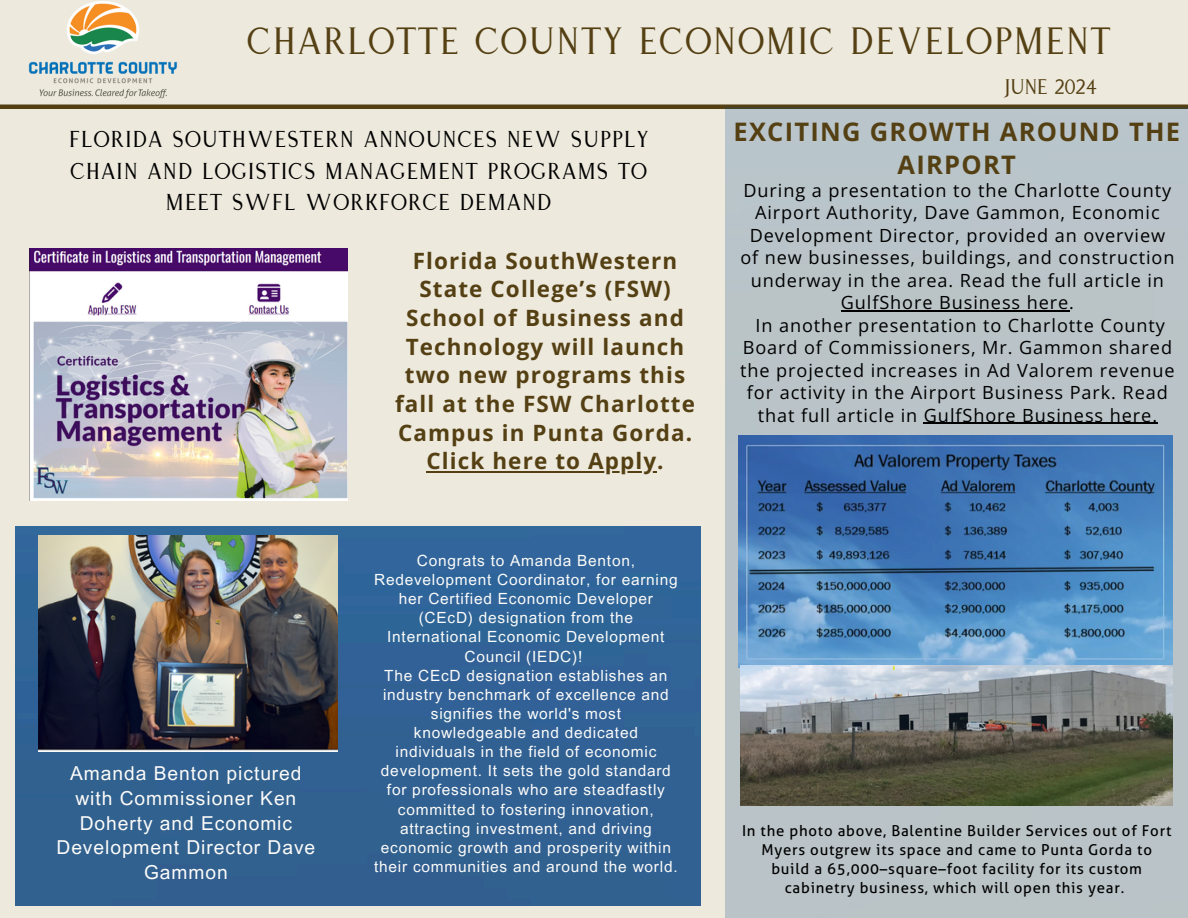
<style>
.page{position:relative;width:1188px;height:918px;background:#ede9dd}
.page>*{position:absolute;margin:0;border:0;box-sizing:border-box;transform-origin:0 0}
.t1{font:40.35px "Nashville";letter-spacing:.05em;color:#544013}
.t2{font:700 25.5px/32.7px "Open Sans";letter-spacing:.05em;color:#544013;text-align:center}
.t3{font:24.45px "Nashville";letter-spacing:.05em;color:#000}
.t4{font:700 22.5px/28.7px "Open Sans";letter-spacing:.05em;color:#544013;text-align:center}
.t5{font:22.5px "Nashville";color:#544013}
.t6{font:19.2px/24.8px "Arial MT Pro";letter-spacing:.05em;color:#fcfbf9;text-align:center}
.t7{font:18.15px/22.5px "Open Sans";letter-spacing:.05em;color:#000;text-align:center}
.t8{font:15.45px/19.2px "Arial MT Pro";letter-spacing:.05em;color:#fcfbf9;text-align:center}
.t9{font:15px/19.2px "Aller";letter-spacing:.05em;color:#000;text-align:center}
</style>
<div class="page">
<img style="left:28px;top:1px;width:149px;height:98px">
<hr style="left:0;top:105px;width:1188px;height:4px;background:#544013">
<div style="left:725px;top:107px;width:463px;height:811px;background:#bac4c7"></div>
<img style="left:30px;top:248px;width:318px;height:252px">
<img style="left:739px;top:436px;width:433px;height:232px">
<div style="left:16px;top:526px;width:685px;height:379px;background:#316193"></div>
<img style="left:39px;top:535px;width:299px;height:216px">
<img style="left:741px;top:665px;width:432px;height:141px">
<hr style="left:426px;top:471px;width:231px;height:2px;background:#544013">
<hr style="left:841px;top:310px;width:228px;height:1px;background:#000">
<hr style="left:924px;top:423px;width:234px;height:1px;background:#000">
<p class="t1" style="left:247px;top:20px;width:865px">CHARLOTTE COUNTY ECONOMIC DEVELOPMENT</p>
<p class="t5" style="left:1004px;top:75px;width:95px">JUNE 2024</p>
<h3 class="t3" style="left:69px;top:126px;width:581px">FLORIDA SOUTHWESTERN ANNOUNCES NEW SUPPLY</h3>
<p class="t3" style="left:70px;top:158px;width:578px">CHAIN AND LOGISTICS MANAGEMENT PROGRAMS TO</p>
<h4 class="t3" style="left:166px;top:189px;width:387px">MEET SWFL WORKFORCE DEMAND</h4>
<p class="t7" style="left:740px;top:178px;width:436px">During a presentation to the Charlotte County Airport Authority, Dave Gammon, Economic Development Director, provided an overview of new businesses, buildings, and construction underway in the area. Read the full article in GulfShore Business here.<br>In another presentation to Charlotte County Board of Commissioners, Mr. Gammon shared the projected increases in Ad Valorem revenue for activity in the Airport Business Park. Read that full article in GulfShore Business here.</p>
<p class="t2" style="left:733px;top:115px;width:448px">EXCITING GROWTH AROUND THE<br>AIRPORT</p>
<h6 class="t4" style="left:395px;top:246px;width:301px">Florida SouthWestern<br>State College’s (FSW)<br>School of Business and<br>Technology will launch two new programs this fall at the FSW Charlotte<br>Campus in Punta Gorda.</h6>
<p class="t4" style="left:426px;top:446px;width:239px">Click here to Apply.</p>
<p class="t6" style="left:57px;top:763px;width:260px">Amanda Benton pictured with Commissioner Ken<br>Doherty and Economic<br>Development Director Dave<br>Gammon</p>
<p class="t8" style="left:374px;top:553px;width:305px">Congrats to Amanda Benton,<br>Redevelopment Coordinator, for earning her Certified Economic Developer (CEcD) designation from the<br>International Economic Development<br>Council (IEDC)!</p>
<p class="t8" style="left:374px;top:668px;width:305px">The CEcD designation establishes an industry benchmark of excellence and signifies the world's most knowledgeable and dedicated individuals in the field of economic development. It sets the gold standard for professionals who are steadfastly committed to fostering innovation, attracting investment, and driving economic growth and prosperity within their communities and around the world.</p>
<h6 class="t9" style="left:742px;top:821px;width:431px">In the photo above, Balentine Builder Services out of Fort Myers outgrew its space and came to Punta Gorda to build a 65,000–square–foot facility for its custom cabinetry business, which will open this year.</h6>
</div>
